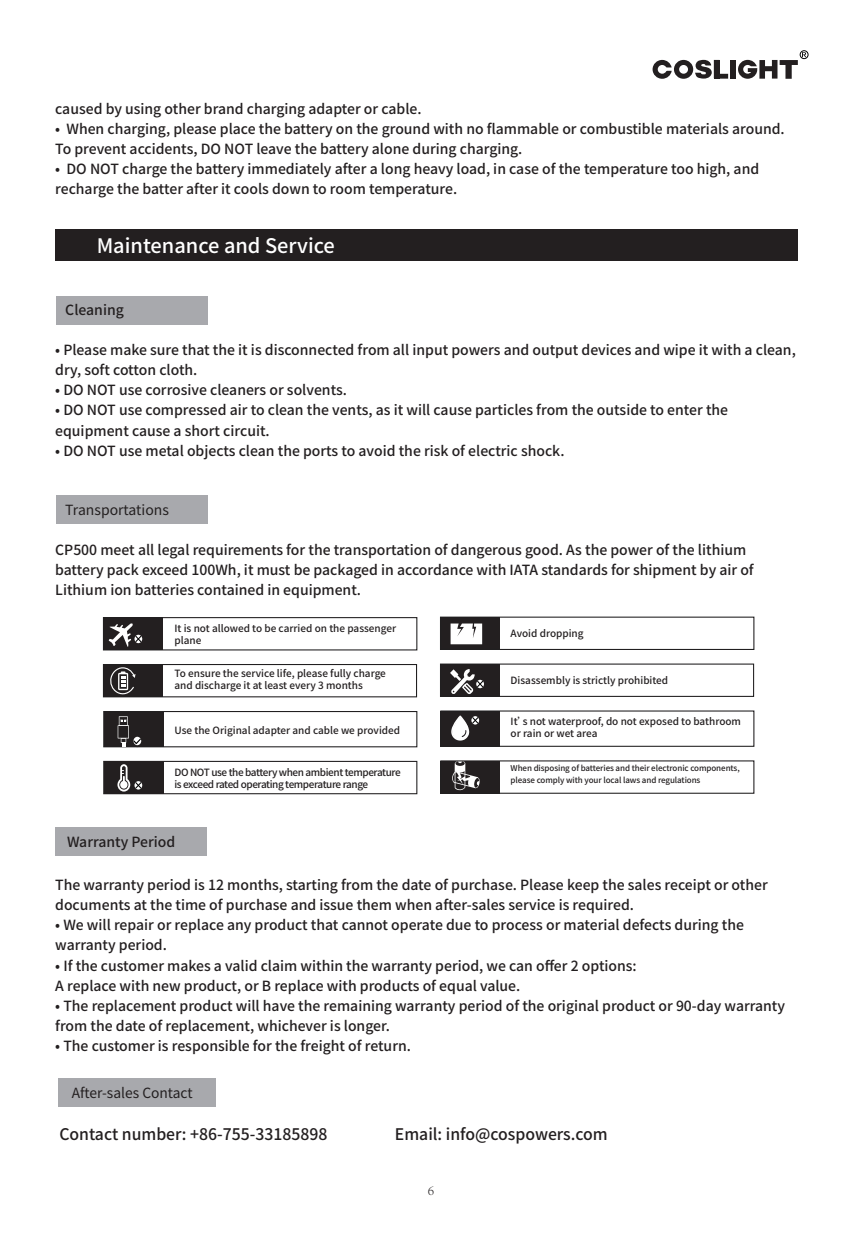
<style>
.page{position:relative;width:862px;height:1259px;background:#fff}
.page>*{position:absolute;margin:0;border:0;box-sizing:border-box;transform-origin:0 0}
.t1{font:500 20px "Source Han Sans CN";color:#fff}
.t2{font:500 16px "Source Han Sans CN";color:#231f20}
.t3{font:500 14px/20px "Source Han Sans CN";color:#231f20}
.t4{font:14px "Source Han Sans CN";color:#231f20}
.t5{font:300 14px "Adobe Song Std";color:#231f20}
.t6{font:500 10px/12px "Source Han Sans CN";color:#231f20}
.t7{font:500 10px/12px "Source Han Sans CN";letter-spacing:-.04em;color:#231f20}
.t8{font:500 8px/12px "Source Han Sans CN";letter-spacing:-.01em;color:#231f20}
</style>
<div class="page">
<div style="left:55px;top:229px;width:743px;height:32px;background:#231f20"></div>
<div style="left:56px;top:296px;width:151px;height:28px;background:#a8a9ad"></div>
<div style="left:56px;top:495px;width:151px;height:29px;background:#a8a9ad"></div>
<div style="left:56px;top:827px;width:151px;height:28px;background:#a8a9ad"></div>
<div style="left:58px;top:1078px;width:158px;height:28px;background:#a8a9ad"></div>
<div style="left:104px;top:711px;width:60px;height:36px;background:#231f20"></div>
<div style="left:103px;top:664px;width:60px;height:32px;background:#231f20"></div>
<div style="left:103px;top:617px;width:60px;height:33px;background:#231f20"></div>
<div style="left:103px;top:617px;width:314px;height:33px;border:1px solid #211f20"></div>
<div style="left:103px;top:664px;width:314px;height:33px;border:1px solid #211f20"></div>
<div style="left:103px;top:711px;width:314px;height:36px;border:1px solid #211f20"></div>
<div style="left:103px;top:761px;width:314px;height:33px;border:1px solid #211f20"></div>
<div style="left:104px;top:761px;width:60px;height:32px;background:#231f20"></div>
<div style="left:133px;top:633px;width:11px;height:12px;border:2px solid #231f20;border-radius:50%"></div>
<svg style="left:108px;top:665px;width:27px;height:32px"></svg>
<div style="left:132px;top:735px;width:11px;height:12px;border:2px solid #231f20;border-radius:50%"></div>
<div style="left:133px;top:779px;width:11px;height:12px;border:2px solid #231f20;border-radius:50%"></div>
<div style="left:440px;top:761px;width:60px;height:32px;background:#231f20"></div>
<div style="left:440px;top:617px;width:60px;height:32px;background:#231f20"></div>
<div style="left:440px;top:664px;width:60px;height:33px;background:#231f20"></div>
<div style="left:440px;top:711px;width:60px;height:35px;background:#231f20"></div>
<svg style="left:452px;top:762px;width:28px;height:29px"></svg>
<svg style="left:450px;top:623px;width:32px;height:21px"></svg>
<div style="left:474px;top:678px;width:12px;height:12px;border:2px solid #231f20;border-radius:50%"></div>
<div style="left:469px;top:714px;width:12px;height:12px;border:2px solid #231f20;border-radius:50%"></div>
<div style="left:440px;top:616px;width:314px;height:34px;border:1px solid #211f20"></div>
<div style="left:440px;top:663px;width:314px;height:34px;border:1px solid #211f20"></div>
<div style="left:440px;top:710px;width:314px;height:37px;border:1px solid #211f20"></div>
<div style="left:440px;top:760px;width:314px;height:34px;border:1px solid #211f20"></div>
<svg style="left:108px;top:623px;width:33px;height:24px"></svg>
<svg style="left:118px;top:716px;width:23px;height:31px"></svg>
<svg style="left:117px;top:764px;width:24px;height:27px"></svg>
<svg style="left:450px;top:669px;width:33px;height:25px"></svg>
<svg style="left:451px;top:715px;width:27px;height:25px"></svg>
<div style="left:730px;top:60px;width:6px;height:19px;background:#231f20"></div>
<svg style="left:652px;top:60px;width:76px;height:19px"></svg>
<svg style="left:738px;top:52px;width:68px;height:27px"></svg>
<div style="left:800px;top:50px;width:8px;height:9px;border:1px solid #030303;border-radius:50%"></div>
<p class="t3" style="left:55px;top:100px;width:368px">caused by using other brand charging adapter or cable.</p>
<p class="t3" style="left:55px;top:120px;width:731px">• When charging, please place the battery on the ground with no flammable or combustible materials around.<br>To prevent accidents, DO NOT leave the battery alone during charging.</p>
<p class="t3" style="left:55px;top:160px;width:705px">• DO NOT charge the battery immediately after a long heavy load, in case of the temperature too high, and recharge the batter after it cools down to room temperature.</p>
<h1 class="t1" style="left:97px;top:234px;width:240px">Maintenance and Service</h1>
<p class="t3" style="left:65px;top:300px;width:60px">Cleaning</p>
<p class="t3" style="left:55px;top:341px;width:742px">• Please make sure that the it is disconnected from all input powers and output devices and wipe it with a clean, dry, soft cotton cloth.</p>
<p class="t3" style="left:55px;top:381px;width:293px">• DO NOT use corrosive cleaners or solvents.</p>
<p class="t3" style="left:55px;top:401px;width:674px">• DO NOT use compressed air to clean the vents, as it will cause particles from the outside to enter the equipment cause a short circuit.</p>
<p class="t3" style="left:55px;top:441px;width:511px">• DO NOT use metal objects clean the ports to avoid the risk of electric shock.</p>
<p class="t4" style="left:65px;top:501px;width:105px">Transportations</p>
<p class="t3" style="left:55px;top:540px;width:700px">CP500 meet all legal requirements for the transportation of dangerous good. As the power of the lithium battery pack exceed 100Wh, it must be packaged in accordance with IATA standards for shipment by air of<br>Lithium ion batteries contained in equipment.</p>
<p class="t6" style="left:174px;top:622px;width:223px">It is not allowed to be carried on the passenger plane</p>
<p class="t6" style="left:174px;top:667px;width:213px">To ensure the service life, please fully charge and discharge it at least every 3 months</p>
<p class="t6" style="left:174px;top:724px;width:227px">Use the Original adapter and cable we provided</p>
<p class="t7" style="left:174px;top:767px;width:228px">DO NOT use the battery when ambient temperature is exceed rated operating temperature range</p>
<p class="t3" style="left:67px;top:831px;width:110px">Warranty Period</p>
<p class="t6" style="left:511px;top:627px;width:74px">Avoid dropping</p>
<p class="t6" style="left:511px;top:674px;width:159px">Disassembly is strictly prohibited</p>
<p class="t6" style="left:511px;top:715px;width:232px">It’s not waterproof, do not exposed to bathroom or rain or wet area</p>
<p class="t8" style="left:510px;top:762px;width:231px">When disposing of batteries and their electronic components, please comply with your local laws and regulations</p>
<p class="t3" style="left:55px;top:875px;width:714px">The warranty period is 12 months, starting from the date of purchase. Please keep the sales receipt or other documents at the time of purchase and issue them when after-sales service is required.</p>
<p class="t3" style="left:55px;top:915px;width:690px">• We will repair or replace any product that cannot operate due to process or material defects during the warranty period.</p>
<p class="t3" style="left:55px;top:955px;width:583px">• If the customer makes a valid claim within the warranty period, we can offer 2 options:<br>A replace with new product, or B replace with products of equal value.</p>
<p class="t3" style="left:55px;top:995px;width:731px">• The replacement product will have the remaining warranty period of the original product or 90-day warranty from the date of replacement, whichever is longer.</p>
<p class="t3" style="left:55px;top:1035px;width:357px">• The customer is responsible for the freight of return.</p>
<p class="t4" style="left:72px;top:1084px;width:122px">After-sales Contact</p>
<p class="t2" style="left:59px;top:1125px;width:270px">Contact number: +86-755-33185898</p>
<p class="t2" style="left:395px;top:1125px;width:214px">Email: info@cospowers.com</p>
<p class="t5" style="left:428px;top:1181px;width:8px">6</p>
</div>
